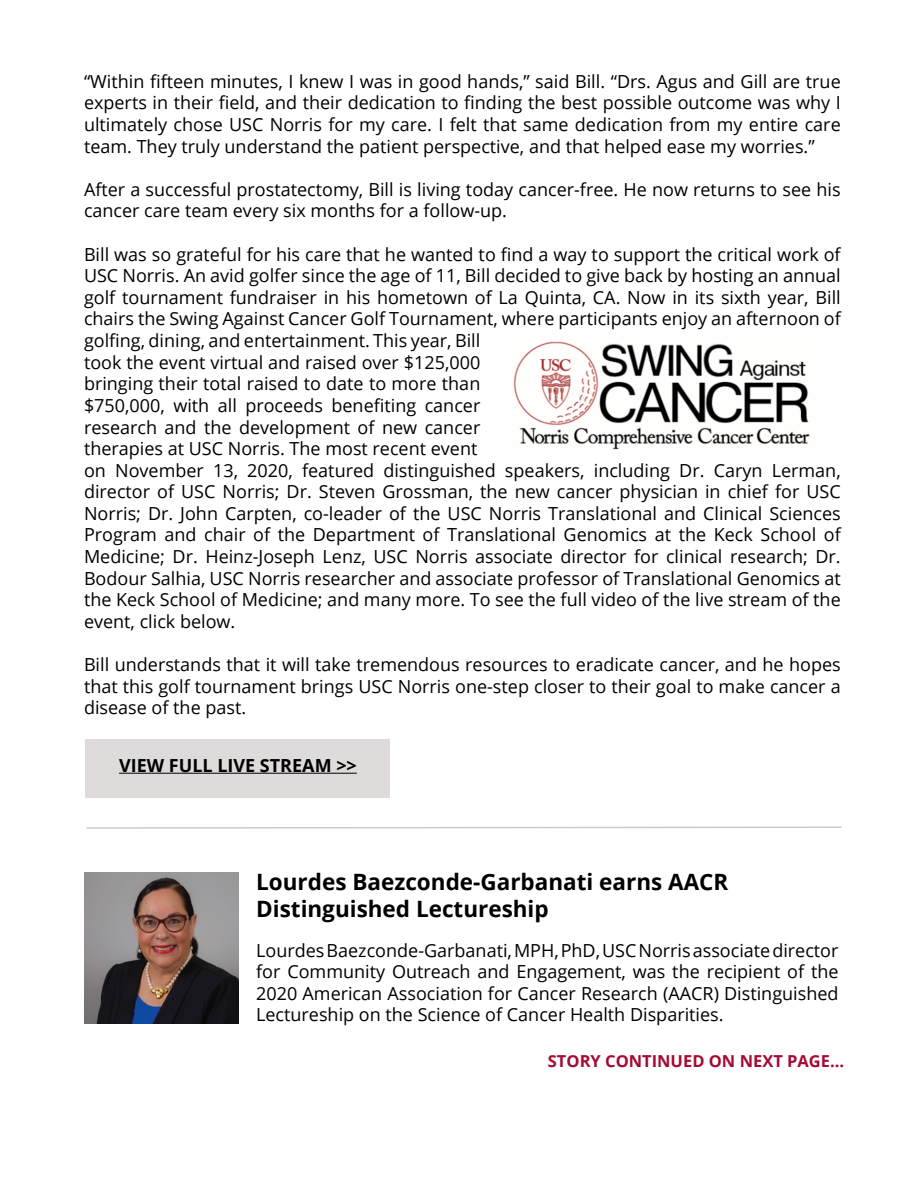
<style>
.page{position:relative;width:918px;height:1188px;background:#fff}
.page>*{position:absolute;margin:0;border:0;box-sizing:border-box;transform-origin:0 0}
.t1{font:700 22.5px/27px "Open Sans";color:#000}
.t2{font:18px/21.6px "Open Sans";color:#000;text-align:justify}
.t3{font:700 18px "Open Sans";color:#000}
.t4{font:700 16.5px "Open Sans";color:#a30b35}
</style>
<div class="page">
<div style="left:86px;top:739px;width:304px;height:58px;background:#dedbda"></div>
<hr style="left:119px;top:773px;width:238px;height:1px;background:#000">
<img style="left:513px;top:341px;width:297px;height:109px">
<svg style="left:86px;top:826px;width:756px;height:3px"></svg>
<img style="left:85px;top:873px;width:154px;height:151px">
<p class="t2" style="left:84px;top:70px;width:758px">“Within fifteen minutes, I knew I was in good hands,” said Bill. “Drs. Agus and Gill are true experts in their field, and their dedication to finding the best possible outcome was why I ultimately chose USC Norris for my care. I felt that same dedication from my entire care team. They truly understand the patient perspective, and that helped ease my worries.”</p>
<p class="t2" style="left:84px;top:178px;width:758px">After a successful prostatectomy, Bill is living today cancer-free. He now returns to see his cancer care team every six months for a follow-up.</p>
<p class="t2" style="left:84px;top:243px;width:758px">Bill was so grateful for his care that he wanted to find a way to support the critical work of USC Norris. An avid golfer since the age of 11, Bill decided to give back by hosting an annual golf tournament fundraiser in his hometown of La Quinta, CA. Now in its sixth year, Bill chairs the Swing Against Cancer Golf Tournament, where participants enjoy an afternoon of</p>
<p class="t2" style="left:84px;top:329px;width:758px;text-align:left">golfing, dining, and entertainment. This year, Bill<br>took the event virtual and raised over $125,000<br>bringing their total raised to date to more than<br>$750,000, with all proceeds benefiting cancer<br>research and the development of new cancer<br>therapies at USC Norris. The most recent event<br>on November 13, 2020, featured distinguished speakers, including Dr. Caryn Lerman, director of USC Norris; Dr. Steven Grossman, the new cancer physician in chief for USC Norris; Dr. John Carpten, co-leader of the USC Norris Translational and Clinical Sciences Program and chair of the Department of Translational Genomics at the Keck School of Medicine; Dr. Heinz-Joseph Lenz, USC Norris associate director for clinical research; Dr.<br>Bodour Salhia, USC Norris researcher and associate professor of Translational Genomics at the Keck School of Medicine; and many more. To see the full video of the live stream of the event, click below.</p>
<p class="t2" style="left:84px;top:653px;width:758px">Bill understands that it will take tremendous resources to eradicate cancer, and he hopes that this golf tournament brings USC Norris one-step closer to their goal to make cancer a disease of the past.</p>
<p class="t3" style="left:119px;top:753px;width:239px">VIEW FULL LIVE STREAM &gt;&gt;</p>
<p class="t1" style="left:256px;top:868px;width:474px">Lourdes Baezconde-Garbanati earns AACR<br>Distinguished Lectureship</p>
<p class="t2" style="left:256px;top:939px;width:584px">Lourdes Baezconde-Garbanati, MPH, PhD, USC Norris associate director for Community Outreach and Engagement, was the recipient of the 2020 American Association for Cancer Research (AACR) Distinguished Lectureship on the Science of Cancer Health Disparities.</p>
<p class="t4" style="left:548px;top:1049px;width:298px">STORY CONTINUED ON NEXT PAGE...</p>
</div>
